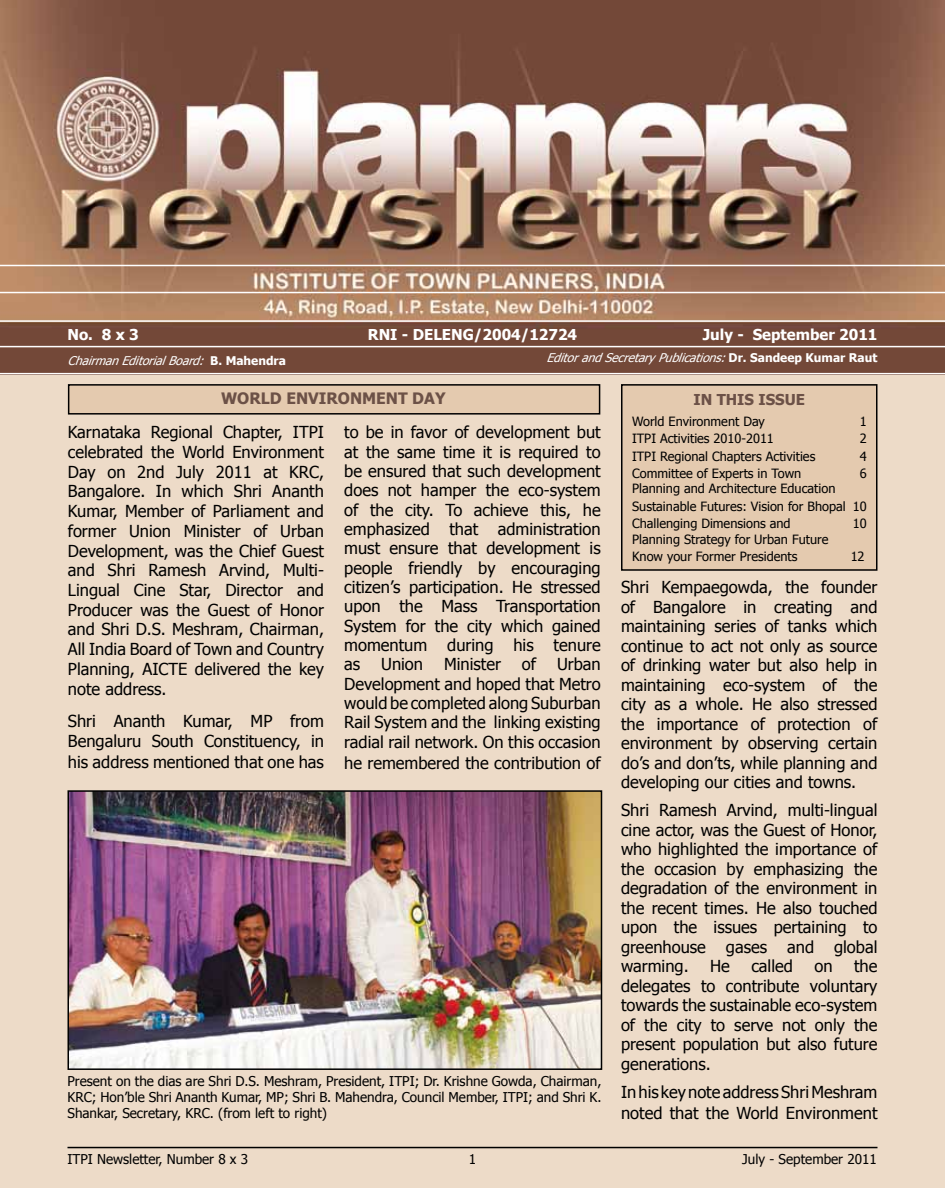
<style>
.page{position:relative;width:945px;height:1188px;background:#eddbc8}
.page>*{position:absolute;margin:0;border:0;box-sizing:border-box;transform-origin:0 0}
.t1{font:16.5px/19.5px "Tahoma";color:#000;text-align:justify}
.t2{font:700 15.75px "Tahoma";color:#6c5147}
.t3{font:700 15px "Tahoma";color:#fff}
.t4{font:700 15px "Tahoma";color:#6c5147}
.t5{font:13.5px/16.2px "Tahoma";color:#000;text-align:justify}
.t6{font:12.75px/17.4px "Tahoma";color:#000}
.t7{font:italic 12px "Tahoma";color:#fff}
.s1{font-weight:700;font-style:normal}
</style>
<div class="page">
<img style="left:0;top:0;width:945px;height:373px">
<hr style="left:0;top:265px;width:945px;height:1px;background:#fff">
<hr style="left:0;top:292px;width:945px;height:1px;background:#fff">
<hr style="left:0;top:320px;width:945px;height:2px;background:#fff">
<hr style="left:0;top:373px;width:945px;height:1px;background:#fff">
<hr style="left:0;top:346px;width:945px;height:1px;background:#fff">
<hr style="left:68px;top:1147px;width:810px;height:1px;background:#000">
<div style="left:622px;top:385px;width:255px;height:185px;background:#e4caaf"></div>
<div style="left:621px;top:384px;width:257px;height:187px;border:2px solid #000"></div>
<div style="left:69px;top:385px;width:531px;height:29px;background:#e4caaf"></div>
<div style="left:68px;top:384px;width:532px;height:31px;border:2px solid #000"></div>
<img style="left:71px;top:793px;width:528px;height:274px">
<div style="left:68px;top:790px;width:534px;height:280px;border:2px solid #000"></div>
<p class="t3" style="left:68px;top:324px;width:73px">No. 8 x 3</p>
<p class="t3" style="left:368px;top:324px;width:211px">RNI - DELENG/2004/12724</p>
<p class="t3" style="left:703px;top:324px;width:176px">July - September 2011</p>
<p class="t7" style="left:68px;top:353px;width:220px">ChairmanEditorialBoard: <span class="s1">B . M a h e n d r a</span></p>
<p class="t7" style="left:546px;top:350px;width:333px">EditorandSecretary Publications:<span class="s1">D r . S a n d e e p K u m a r R a u t</span></p>
<p class="t2" style="left:221px;top:387px;width:40px">World</p>
<p class="t2" style="left:286px;top:387px;width:77px">Environmen</p>
<p class="t2" style="left:398px;top:387px;width:49px">t Day</p>
<p class="t1" style="left:68px;top:422px;width:258px">Karnataka Regional Chapter, ITPI celebrated the World Environment Day on 2nd July 2011 at KRC, Bangalore. In which Shri Ananth Kumar, Member of Parliament and former Union Minister of Urban Development, was the Chief Guest and Shri Ramesh Arvind, Multi-Lingual Cine Star, Director and Producer was the Guest of Honor and Shri D.S. Meshram, Chairman, All India Board of Town and Country Planning, AICTE delivered the key note address.</p>
<p class="t1" style="left:68px;top:710px;width:258px;line-height:20.2px">Shri Ananth Kumar, MP from Bengaluru South Constituency, in his address mentioned that one has</p>
<p class="t1" style="left:344px;top:422px;width:258px">to be in favor of development but at the same time it is required to be ensured that such development does not hamper the eco-system of the city. To achieve this, he emphasized that administration must ensure that development is people friendly by encouraging citizen’s participation. He stressed upon the Mass Transportation System for the city which gained momentum during his tenure as</p>
<p class="t1" style="left:381px;top:654px;width:43px">Union</p>
<p class="t1" style="left:444px;top:654px;width:58px">Minister</p>
<p class="t1" style="left:522px;top:654px;width:16px">of</p>
<p class="t1" style="left:344px;top:654px;width:258px;text-indent:213px">Urban Development and hoped that Metro would be completed along Suburban Rail System and the linking existing radial rail network. On this occasion he remembered the contribution of</p>
<p class="t5" style="left:68px;top:1072px;width:536px">Present on the dias are Shri D.S. Meshram, President, ITPI; Dr. Krishne Gowda, Chairman, KRC; Hon’ble Shri Ananth Kumar, MP; Shri B. Mahendra, Council Member, ITPI; and Shri K.<br>Shankar, Secretary, KRC. (from left to right)</p>
<p class="t4" style="left:693px;top:389px;width:111px">In this Issue</p>
<p class="t6" style="left:632px;top:412px;width:134px">World Environment Day</p>
<p class="t6" style="left:860px;top:412px;width:8px">1</p>
<p class="t6" style="left:632px;top:429px;width:143px">ITPI Activities 2010-2011</p>
<p class="t6" style="left:860px;top:429px;width:8px">2</p>
<p class="t6" style="left:632px;top:447px;width:185px">ITPI Regional Chapters Activities</p>
<p class="t6" style="left:860px;top:447px;width:8px">4</p>
<p class="t6" style="left:632px;top:464px;width:171px">Committee of Experts in Town</p>
<p class="t6" style="left:860px;top:464px;width:8px">6</p>
<p class="t6" style="left:632px;top:479px;width:236px">Planning and Architecture Education<br>Sustainable Futures: Vision for Bhopal 10<br>Challenging Dimensions and</p>
<p class="t6" style="left:853px;top:514px;width:15px">10</p>
<p class="t6" style="left:632px;top:530px;width:198px">Planning Strategy for Urban Future<br>Know your Former Presidents</p>
<p class="t6" style="left:851px;top:547px;width:15px">12</p>
<p class="t1" style="left:621px;top:577px;width:258px">Shri Kempaegowda, the founder of Bangalore in creating and maintaining series of tanks which continue to act not only as source of drinking water but also help in maintaining eco-system of the city as a whole. He also stressed the importance of protection of environment by observing certain do’s and don’ts, while planning and developing our cities and towns.</p>
<p class="t1" style="left:621px;top:800px;width:258px">Shri Ramesh Arvind, multi-lingual cine actor, was the Guest of Honor, who highlighted the importance of the occasion by emphasizing the degradation of the environment in the recent times. He also touched upon the issues pertaining to greenhouse gases and global warming.</p>
<p class="t1" style="left:621px;top:956px;width:258px;text-indent:233px">the delegates to contribute voluntary towards the sustainable eco-system of the city to serve not only the present population but also future generations.</p>
<p class="t1" style="left:621px;top:1081px;width:258px;line-height:20.7px">In his key note address Shri Meshram noted that the World Environment</p>
<p class="t1" style="left:710px;top:956px;width:21px">He</p>
<p class="t1" style="left:751px;top:956px;width:43px">called</p>
<p class="t1" style="left:814px;top:956px;width:20px">on</p>
<p class="t5" style="left:68px;top:1150px;width:182px">itpi Newsletter, Number 8 x 3</p>
<p class="t5" style="left:469px;top:1150px;width:9px">1</p>
<p class="t5" style="left:742px;top:1150px;width:136px">July - September 2011</p>
</div>
